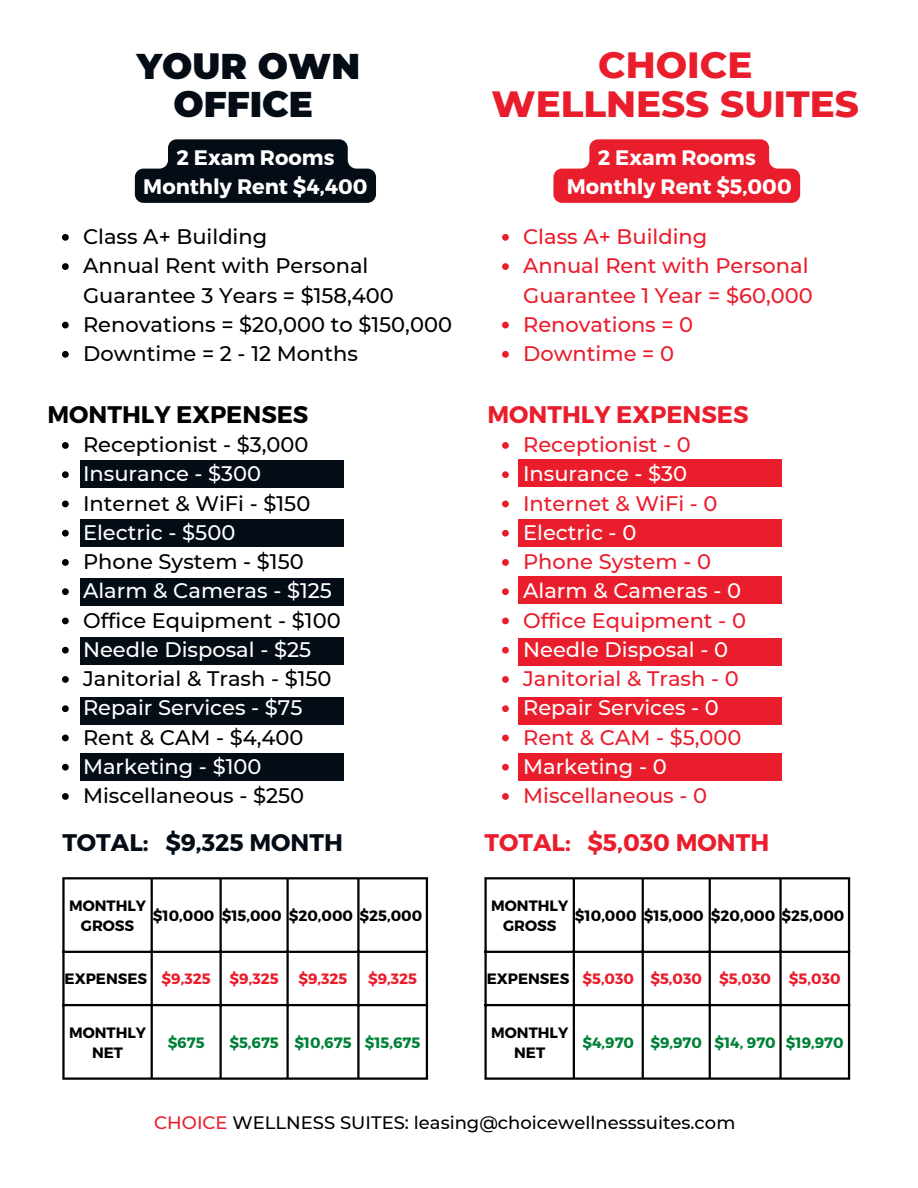
<style>
.page{position:relative;width:918px;height:1188px;background:#fff}
.page>*{position:absolute;margin:0;border:0;box-sizing:border-box;transform-origin:0 0}
.t1{font:800 37.2px/39.3px "Montserrat";color:#ea1d2c;text-align:center}
.t2{font:900 35.7px/38.2px "Montserrat";color:#040c16;text-align:center}
.t3{font:700 24px "Montserrat";color:#ea1d2c}
.t4{font:700 24px "Montserrat";color:#040c16}
.t5{font:700 24px "Montserrat";color:#000}
.t6{font:500 21px/29.2px "Montserrat";color:#000}
.t7{font:500 21px/29.2px "Montserrat";color:#ea1d2c}
.t8{font:500 21px "Montserrat";color:#fff}
.t9{font:700 21px/29.2px "Montserrat";color:#fff;text-align:center}
.t10{font:500 18px "Montserrat";color:#000}
.t11{font:700 15px/20.2px "Montserrat";color:#000;text-align:center}
.t12{font:700 15px "Montserrat";color:#008037}
.t13{font:700 15px "Montserrat";color:#ea1d2c}
.s1{color:#ea1d2c}
</style>
<div class="page">
<hr style="left:62px;top:879px;width:3px;height:198px;background:#000">
<hr style="left:151px;top:879px;width:2px;height:198px;background:#000">
<hr style="left:220px;top:879px;width:2px;height:198px;background:#000">
<hr style="left:286px;top:879px;width:3px;height:198px;background:#000">
<hr style="left:357px;top:879px;width:3px;height:198px;background:#000">
<hr style="left:426px;top:879px;width:2px;height:198px;background:#000">
<hr style="left:62px;top:877px;width:366px;height:2px;background:#000">
<hr style="left:62px;top:951px;width:366px;height:2px;background:#000">
<hr style="left:62px;top:1004px;width:366px;height:2px;background:#000">
<hr style="left:62px;top:1077px;width:366px;height:3px;background:#000">
<hr style="left:484px;top:879px;width:3px;height:198px;background:#000">
<hr style="left:573px;top:879px;width:2px;height:198px;background:#000">
<hr style="left:642px;top:879px;width:2px;height:198px;background:#000">
<hr style="left:709px;top:879px;width:2px;height:198px;background:#000">
<hr style="left:779px;top:879px;width:3px;height:198px;background:#000">
<hr style="left:848px;top:879px;width:2px;height:198px;background:#000">
<hr style="left:484px;top:877px;width:366px;height:2px;background:#000">
<hr style="left:484px;top:951px;width:366px;height:2px;background:#000">
<hr style="left:484px;top:1004px;width:366px;height:2px;background:#000">
<hr style="left:484px;top:1077px;width:366px;height:3px;background:#000">
<div style="left:518px;top:459px;width:263px;height:28px;background:#ea1d2c"></div>
<div style="left:81px;top:461px;width:263px;height:27px;background:#040c16"></div>
<div style="left:81px;top:519px;width:263px;height:28px;background:#040c16"></div>
<div style="left:81px;top:578px;width:263px;height:28px;background:#040c16"></div>
<div style="left:81px;top:637px;width:263px;height:28px;background:#040c16"></div>
<div style="left:81px;top:698px;width:263px;height:27px;background:#040c16"></div>
<div style="left:81px;top:754px;width:263px;height:27px;background:#040c16"></div>
<div style="left:518px;top:519px;width:263px;height:28px;background:#ea1d2c"></div>
<div style="left:518px;top:577px;width:263px;height:27px;background:#ea1d2c"></div>
<div style="left:518px;top:638px;width:263px;height:27px;background:#ea1d2c"></div>
<div style="left:518px;top:698px;width:263px;height:27px;background:#ea1d2c"></div>
<div style="left:518px;top:754px;width:263px;height:27px;background:#ea1d2c"></div>
<svg style="left:553px;top:139px;width:247px;height:64px;background:#ec3b48"></svg>
<svg style="left:135px;top:139px;width:241px;height:64px;background:#232a33"></svg>
<svg style="left:62px;top:234px;width:7px;height:7px"></svg>
<svg style="left:62px;top:263px;width:7px;height:7px"></svg>
<svg style="left:62px;top:322px;width:7px;height:6px"></svg>
<svg style="left:62px;top:351px;width:7px;height:7px"></svg>
<svg style="left:62px;top:442px;width:7px;height:7px"></svg>
<svg style="left:62px;top:471px;width:7px;height:7px"></svg>
<svg style="left:62px;top:501px;width:7px;height:6px"></svg>
<svg style="left:62px;top:530px;width:7px;height:7px"></svg>
<svg style="left:62px;top:559px;width:7px;height:7px"></svg>
<svg style="left:62px;top:588px;width:7px;height:7px"></svg>
<svg style="left:62px;top:618px;width:7px;height:6px"></svg>
<svg style="left:62px;top:647px;width:7px;height:7px"></svg>
<svg style="left:62px;top:676px;width:7px;height:7px"></svg>
<svg style="left:62px;top:705px;width:7px;height:7px"></svg>
<svg style="left:62px;top:735px;width:7px;height:6px"></svg>
<svg style="left:62px;top:764px;width:7px;height:7px"></svg>
<svg style="left:62px;top:793px;width:7px;height:7px"></svg>
<svg style="left:502px;top:234px;width:7px;height:7px"></svg>
<svg style="left:502px;top:263px;width:7px;height:7px"></svg>
<svg style="left:502px;top:322px;width:7px;height:6px"></svg>
<svg style="left:502px;top:351px;width:7px;height:7px"></svg>
<svg style="left:502px;top:442px;width:7px;height:7px"></svg>
<svg style="left:502px;top:471px;width:7px;height:7px"></svg>
<svg style="left:502px;top:501px;width:7px;height:6px"></svg>
<svg style="left:502px;top:530px;width:7px;height:7px"></svg>
<svg style="left:502px;top:559px;width:7px;height:7px"></svg>
<svg style="left:502px;top:588px;width:7px;height:7px"></svg>
<svg style="left:502px;top:618px;width:7px;height:6px"></svg>
<svg style="left:502px;top:647px;width:7px;height:7px"></svg>
<svg style="left:502px;top:676px;width:7px;height:7px"></svg>
<svg style="left:502px;top:705px;width:7px;height:7px"></svg>
<svg style="left:502px;top:735px;width:7px;height:6px"></svg>
<svg style="left:502px;top:764px;width:7px;height:7px"></svg>
<svg style="left:502px;top:793px;width:7px;height:7px"></svg>
<p class="t2" style="left:137px;top:47px;width:225px">YOUR OWN<br>OFFICE</p>
<p class="t1" style="left:492px;top:45px;width:369px">CHOICE<br>WELLNESS SUITES</p>
<p class="t9" style="left:567px;top:142px;width:227px">2 Exam Rooms<br>Monthly Rent $5,000</p>
<p class="t9" style="left:143px;top:142px;width:226px">2 Exam Rooms<br>Monthly Rent $4,400</p>
<p class="t6" style="left:83px;top:222px;width:370px">Class A+ Building<br>Annual Rent with Personal<br>Guarantee 3 Years = $158,400<br>Renovations = $20,000 to $150,000<br>Downtime = 2 - 12 Months</p>
<p class="t5" style="left:47px;top:399px;width:263px">MONTHLY EXPENSES</p>
<p class="t6" style="left:83px;top:430px;width:227px">Receptionist - $3,000</p>
<p class="t8" style="left:83px;top:461px;width:180px">Insurance - $300</p>
<p class="t6" style="left:83px;top:489px;width:229px">Internet &amp; WiFi - $150</p>
<p class="t8" style="left:83px;top:520px;width:154px">Electric - $500</p>
<p class="t6" style="left:83px;top:547px;width:222px">Phone System - $150</p>
<p class="t8" style="left:83px;top:578px;width:250px">Alarm &amp; Cameras - $125</p>
<p class="t6" style="left:83px;top:606px;width:259px">Office Equipment - $100</p>
<p class="t8" style="left:83px;top:637px;width:230px">Needle Disposal - $25</p>
<p class="t6" style="left:83px;top:664px;width:250px">Janitorial &amp; Trash - $150</p>
<p class="t8" style="left:83px;top:695px;width:221px">Repair Services - $75</p>
<p class="t6" style="left:83px;top:723px;width:222px">Rent &amp; CAM - $4,400</p>
<p class="t8" style="left:83px;top:754px;width:180px">Marketing - $100</p>
<p class="t6" style="left:83px;top:781px;width:223px">Miscellaneous - $250</p>
<p class="t7" style="left:523px;top:222px;width:186px">Class A+ Building</p>
<p class="t7" style="left:523px;top:251px;width:291px">Annual Rent with Personal<br>Guarantee 1 Year = $60,000</p>
<p class="t7" style="left:523px;top:310px;width:172px">Renovations = 0</p>
<p class="t7" style="left:523px;top:339px;width:152px">Downtime = 0</p>
<p class="t3" style="left:487px;top:399px;width:263px">MONTHLY EXPENSES</p>
<p class="t7" style="left:523px;top:430px;width:169px">Receptionist - 0</p>
<h2 class="t8" style="left:523px;top:461px;width:166px">Insurance - $30</h2>
<p class="t7" style="left:523px;top:489px;width:196px">Internet &amp; WiFi - 0</p>
<p class="t8" style="left:523px;top:520px;width:115px">Electric - 0</p>
<p class="t7" style="left:523px;top:547px;width:189px">Phone System - 0</p>
<p class="t8" style="left:523px;top:578px;width:220px">Alarm &amp; Cameras - 0</p>
<p class="t7" style="left:523px;top:606px;width:224px">Office Equipment - 0</p>
<p class="t8" style="left:523px;top:637px;width:206px">Needle Disposal - 0</p>
<p class="t7" style="left:523px;top:664px;width:217px">Janitorial &amp; Trash - 0</p>
<p class="t8" style="left:523px;top:695px;width:197px">Repair Services - 0</p>
<p class="t7" style="left:523px;top:723px;width:220px">Rent &amp; CAM - $5,000</p>
<p class="t8" style="left:523px;top:754px;width:145px">Marketing - 0</p>
<p class="t7" style="left:523px;top:781px;width:186px">Miscellaneous - 0</p>
<p class="t4" style="left:62px;top:827px;width:282px">TOTAL: $9,325 MONTH</p>
<p class="t3" style="left:484px;top:827px;width:286px">TOTAL: $5,030 MONTH</p>
<h1 class="t11" style="left:69px;top:895px;width:79px">MONTHLY</h1>
<h3 class="t11" style="left:81px;top:915px;width:55px">GROSS</h3>
<h1 class="t11" style="left:153px;top:905px;width:63px">$10,000</h1>
<h3 class="t11" style="left:222px;top:905px;width:61px">$15,000</h3>
<h2 class="t11" style="left:289px;top:905px;width:135px">$20,000 $25,000</h2>
<p class="t11" style="left:491px;top:895px;width:79px">MONTHLY</p>
<p class="t11" style="left:503px;top:915px;width:55px">GROSS</p>
<p class="t11" style="left:575px;top:905px;width:63px">$10,000</p>
<p class="t11" style="left:644px;top:905px;width:61px">$15,000</p>
<p class="t11" style="left:711px;top:905px;width:135px">$20,000 $25,000</p>
<p class="t11" style="left:65px;top:968px;width:84px">EXPENSES</p>
<p class="t13" style="left:162px;top:969px;width:51px">$9,325</p>
<p class="t13" style="left:230px;top:969px;width:51px">$9,325</p>
<p class="t13" style="left:298px;top:969px;width:51px">$9,325</p>
<p class="t13" style="left:368px;top:969px;width:51px">$9,325</p>
<p class="t11" style="left:487px;top:968px;width:84px">EXPENSES</p>
<p class="t13" style="left:582px;top:969px;width:53px">$5,030</p>
<p class="t13" style="left:650px;top:969px;width:53px">$5,030</p>
<p class="t13" style="left:719px;top:969px;width:53px">$5,030</p>
<p class="t13" style="left:789px;top:969px;width:53px">$5,030</p>
<p class="t11" style="left:69px;top:1022px;width:79px">MONTHLY<br>NET</p>
<p class="t12" style="left:168px;top:1033px;width:38px">$675</p>
<p class="t12" style="left:229px;top:1033px;width:51px">$5,675</p>
<p class="t12" style="left:294px;top:1033px;width:59px">$10,675</p>
<p class="t12" style="left:365px;top:1033px;width:57px">$15,675</p>
<p class="t11" style="left:491px;top:1022px;width:79px">MONTHLY</p>
<p class="t11" style="left:514px;top:1042px;width:33px">NET</p>
<p class="t12" style="left:582px;top:1033px;width:53px">$4,970</p>
<p class="t12" style="left:650px;top:1033px;width:53px">$9,970</p>
<p class="t12" style="left:714px;top:1033px;width:63px">$14, 970</p>
<p class="t12" style="left:786px;top:1033px;width:59px">$19,970</p>
<p class="t10" style="left:154px;top:1111px;width:583px"><span class="s1">CHOICE</span> WELLNESS SUITES: leasing@choicewellnesssuites.com</p>
</div>
